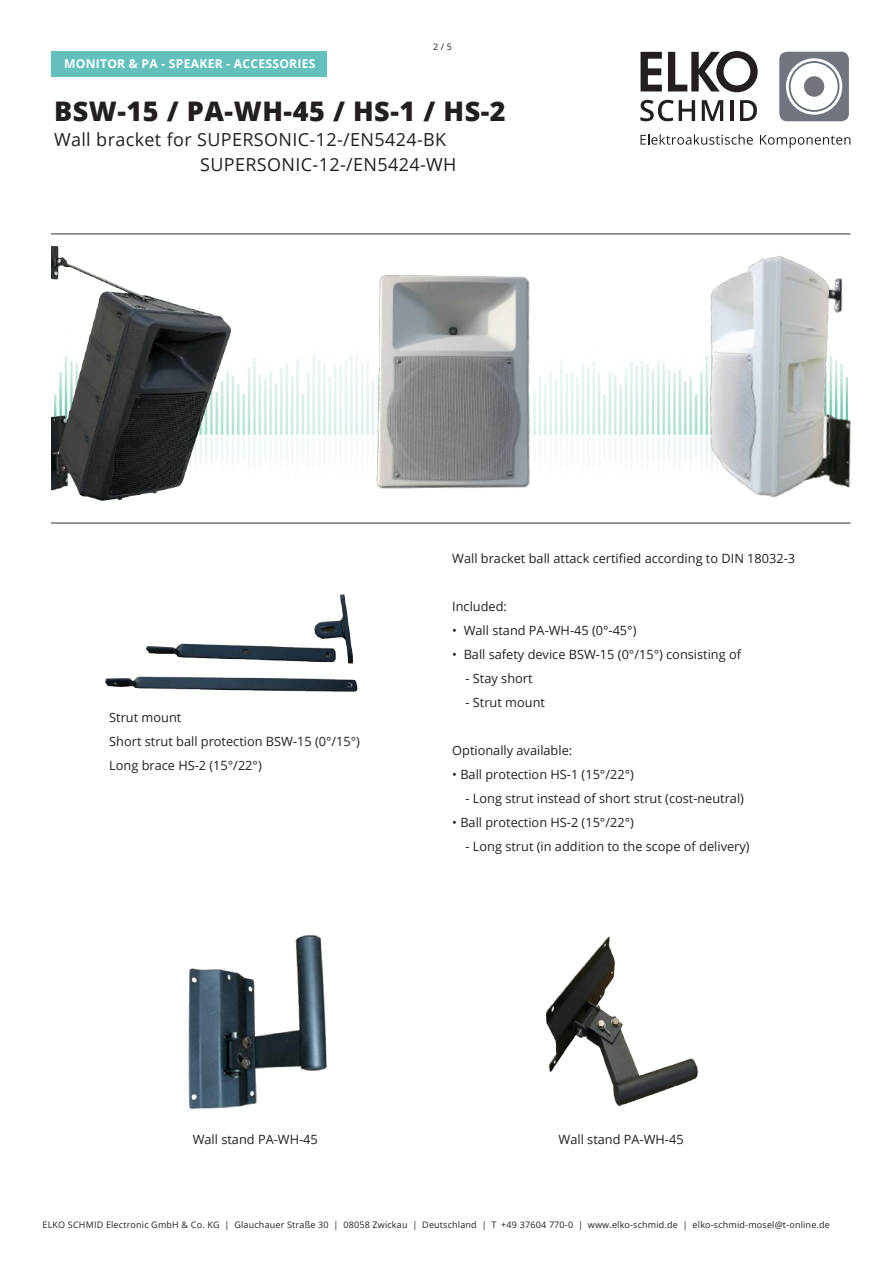
<style>
.page{position:relative;width:893px;height:1263px;background:#fff}
.page>*{position:absolute;margin:0;border:0;box-sizing:border-box;transform-origin:0 0}
.t1{font:800 27px "Open Sans";letter-spacing:.02em;color:#241f1f}
.t2{font:18px/24.6px "Open Sans";letter-spacing:.02em;color:#241f1f}
.t3{font:12.75px/24px "Open Sans";color:#241f1f}
.t4{font:700 12.15px "Open Sans";letter-spacing:.02em;color:#fff}
.t5{font:9px "Open Sans";letter-spacing:.02em;color:#241f1f}
</style>
<div class="page">
<svg style="left:641px;top:51px;width:117px;height:41px"></svg>
<svg style="left:779px;top:52px;width:70px;height:69px"></svg>
<div style="left:804px;top:76px;width:20px;height:21px;background:#71757b;border-radius:50%"></div>
<svg style="left:640px;top:134px;width:113px;height:11px"></svg>
<svg style="left:760px;top:135px;width:90px;height:13px"></svg>
<svg style="left:640px;top:100px;width:55px;height:21px"></svg>
<svg style="left:702px;top:100px;width:21px;height:21px"></svg>
<hr style="left:730px;top:100px;width:3px;height:21px;background:#241f1f">
<svg style="left:740px;top:100px;width:17px;height:21px"></svg>
<svg style="left:96px;top:320px;width:704px;height:189px"></svg>
<img style="left:51px;top:246px;width:191px;height:255px">
<img style="left:323px;top:275px;width:267px;height:234px">
<img style="left:188px;top:935px;width:140px;height:174px">
<img style="left:546px;top:936px;width:152px;height:170px">
<img style="left:105px;top:594px;width:253px;height:98px">
<img style="left:670px;top:233px;width:181px;height:291px">
<div style="left:51px;top:51px;width:275px;height:26px;background:#63c0bd"></div>
<hr style="left:51px;top:233px;width:799px;height:2px;background:#71757f">
<hr style="left:51px;top:522px;width:799px;height:2px;background:#71757f">
<p class="t5" style="left:433px;top:41px;width:20px">2 / 5</p>
<p class="t4" style="left:64px;top:55px;width:253px">MONITOR &amp; PA - SPEAKER - ACCESSORIES</p>
<h1 class="t1" style="left:54px;top:91px;width:453px">BSW-15 / PA-WH-45 / HS-1 / HS-2</h1>
<h2 class="t2" style="left:200px;top:127px;width:258px;text-indent:-146px">Wall bracket for SUPERSONIC-12-/EN5424-BK<br>SUPERSONIC-12-/EN5424-WH</h2>
<p class="t3" style="left:109px;top:705px;width:252px">Strut mount<br>Short strut ball protection BSW-15 (0°/15°)<br>Long brace HS-2 (15°/22°)</p>
<p class="t3" style="left:452px;top:546px;width:344px">Wall bracket ball attack certified according to DIN 18032-3</p>
<p class="t3" style="left:452px;top:594px;width:56px">Included:</p>
<p class="t3" style="left:452px;top:618px;width:186px">• Wall stand PA-WH-45 (0°-45°)</p>
<p class="t3" style="left:452px;top:642px;width:290px">• Ball safety device BSW-15 (0°/15°) consisting of</p>
<p class="t3" style="left:465px;top:666px;width:69px">- Stay short</p>
<p class="t3" style="left:465px;top:690px;width:81px">- Strut mount</p>
<p class="t3" style="left:452px;top:738px;width:121px">Optionally available:</p>
<p class="t3" style="left:452px;top:762px;width:183px">• Ball protection HS-1 (15°/22°)</p>
<p class="t3" style="left:465px;top:786px;width:280px">- Long strut instead of short strut (cost-neutral)</p>
<p class="t3" style="left:452px;top:810px;width:183px">• Ball protection HS-2 (15°/22°)</p>
<p class="t3" style="left:465px;top:834px;width:286px">- Long strut (in addition to the scope of delivery)</p>
<p class="t3" style="left:193px;top:1127px;width:127px">Wall stand PA-WH-45</p>
<p class="t3" style="left:559px;top:1127px;width:127px">Wall stand PA-WH-45</p>
<p class="t5" style="left:42px;top:1219px;width:789px">ELKO SCHMID Electronic GmbH &amp; Co. KG | Glauchauer Straße 30 | 08058 Zwickau | Deutschland | T +49 37604 770-0 | www.elko-schmid.de | elko-schmid-mosel@t-online.de</p>
</div>
